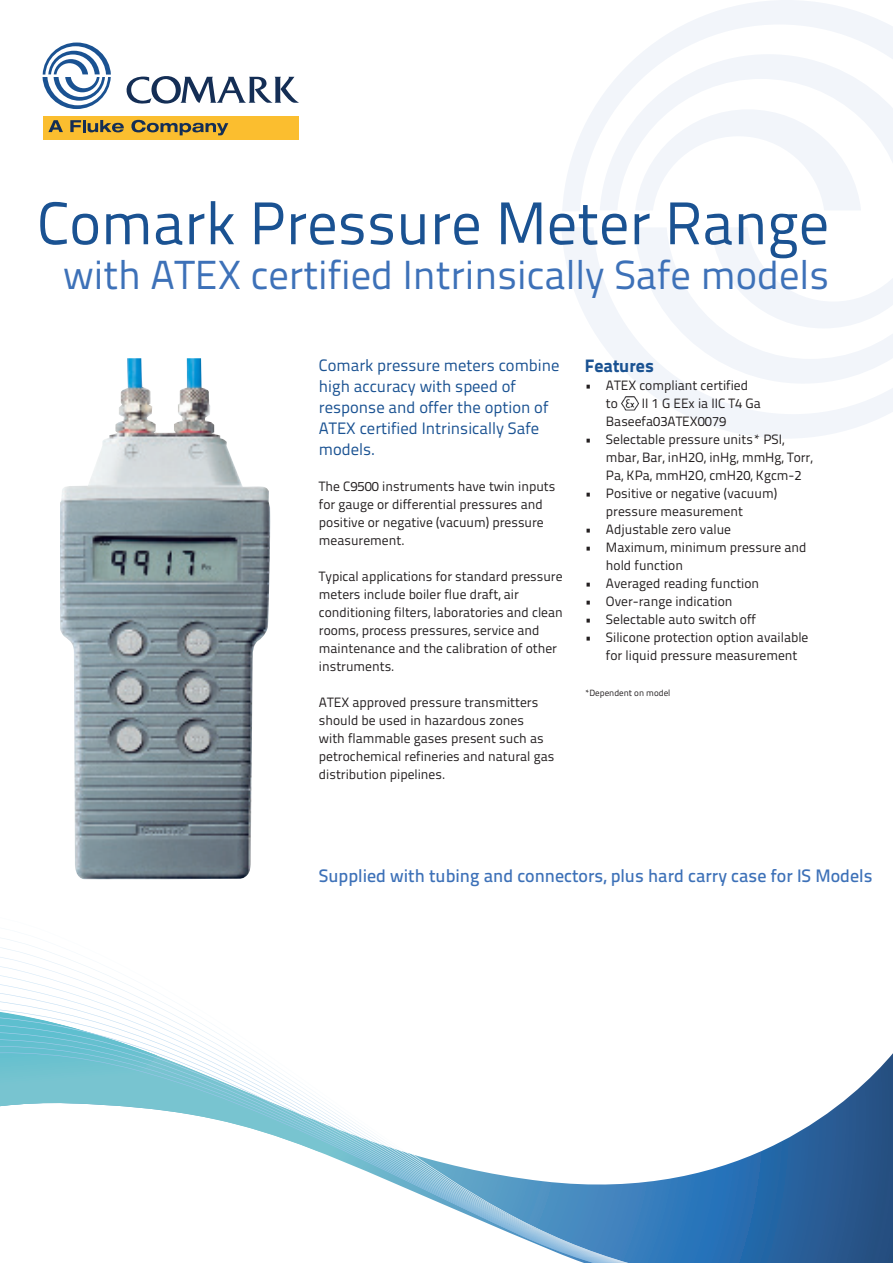
<style>
.page{position:relative;width:893px;height:1263px;background:#fff}
.page>*{position:absolute;margin:0;border:0;box-sizing:border-box;transform-origin:0 0}
.t1{font:60px "Titillium Text 25 L 400 wt";color:#1a5292}
.t2{font:40.5px "Titillium Text 25 L 400 wt";color:#3d71b8}
.Heading_1{font:18px "Titillium Text 25 L 600 wt";color:#3d71b8}
.Heading_1-2{font:18px "Titillium Text 25 L 999 wt";color:#1a5292}
.Heading_1-3{font:16.5px/21px "Titillium Text 25 L 400 wt";color:#1a5292}
.Heading_1-4{font:13.5px/18px "Titillium Text 25 L 400 wt";color:#231f20}
.Heading_1-5{font:9px "Titillium Text 25 L 400 wt";color:#231f20}
</style>
<div class="page">
<div style="left:43px;top:116px;width:256px;height:23px;background:#fbbe2f"></div>
<svg style="left:48px;top:120px;width:15px;height:12px"></svg>
<svg style="left:70px;top:120px;width:54px;height:12px"></svg>
<svg style="left:131px;top:120px;width:97px;height:15px"></svg>
<svg style="left:43px;top:43px;width:68px;height:66px"></svg>
<svg style="left:126px;top:76px;width:173px;height:28px"></svg>
<svg style="left:563px;top:0;width:330px;height:211px"></svg>
<svg style="left:600px;top:54px;width:293px;height:156px"></svg>
<svg style="left:635px;top:109px;width:226px;height:101px"></svg>
<svg style="left:562px;top:228px;width:331px;height:210px"></svg>
<svg style="left:634px;top:228px;width:259px;height:156px"></svg>
<svg style="left:0;top:938px;width:893px;height:325px"></svg>
<img style="left:60px;top:358px;width:211px;height:521px">
<img style="left:617px;top:393px;width:24px;height:21px">
<p class="t1" style="left:37px;top:179px;width:793px">Comark Pressure Meter Range</p>
<p class="t2" style="left:63px;top:245px;width:768px">with ATEX certified Intrinsically Safe models</p>
<p class="Heading_1-3" style="left:319px;top:353px;width:242px">Comark pressure meters combine high accuracy with speed of response and offer the option of<br>ATEX certified Intrinsically Safe models.</p>
<p class="Heading_1-4" style="left:319px;top:476px;width:238px">The C9500 instruments have twin inputs for gauge or differential pressures and positive or negative (vacuum) pressure measurement.</p>
<p class="Heading_1-4" style="left:319px;top:566px;width:245px">Typical applications for standard pressure meters include boiler flue draft, air conditioning filters, laboratories and clean rooms, process pressures, service and maintenance and the calibration of other instruments.</p>
<p class="Heading_1-4" style="left:319px;top:692px;width:237px">ATEX approved pressure transmitters should be used in hazardous zones<br>with flammable gases present such as petrochemical refineries and natural gas distribution pipelines.</p>
<p class="Heading_1-2" style="left:585px;top:351px;width:71px">Features</p>
<p class="Heading_1-4" style="left:606px;top:375px;width:144px;text-indent:-21px">• ATEX compliant certified to</p>
<p class="Heading_1-4" style="left:606px;top:393px;width:156px;text-indent:36px">II 1 G EEx ia IIC T4 Ga<br>Baseefa03ATEX0079</p>
<p class="Heading_1-4" style="left:606px;top:429px;width:208px;text-indent:-21px">• Selectable pressure units* PSI, mbar, Bar, inH2O, inHg, mmHg, Torr,<br>Pa, KPa, mmH2O, cmH20, Kgcm-2</p>
<p class="Heading_1-4" style="left:606px;top:483px;width:173px;text-indent:-21px">• Positive or negative (vacuum) pressure measurement</p>
<p class="Heading_1-4" style="left:585px;top:519px;width:148px">• Adjustable zero value</p>
<p class="Heading_1-4" style="left:606px;top:537px;width:202px;text-indent:-21px">• Maximum, minimum pressure and hold function</p>
<p class="Heading_1-4" style="left:585px;top:573px;width:176px">• Averaged reading function</p>
<p class="Heading_1-4" style="left:585px;top:591px;width:149px">• Over-range indication</p>
<p class="Heading_1-4" style="left:585px;top:609px;width:173px">• Selectable auto switch off</p>
<p class="Heading_1-4" style="left:606px;top:627px;width:204px;text-indent:-21px">• Silicone protection option available for liquid pressure measurement</p>
<p class="Heading_1-5" style="left:585px;top:686px;width:87px">*Dependent on model</p>
<p class="Heading_1" style="left:319px;top:862px;width:555px">Supplied with tubing and connectors, plus hard carry case for IS Models</p>
</div>
